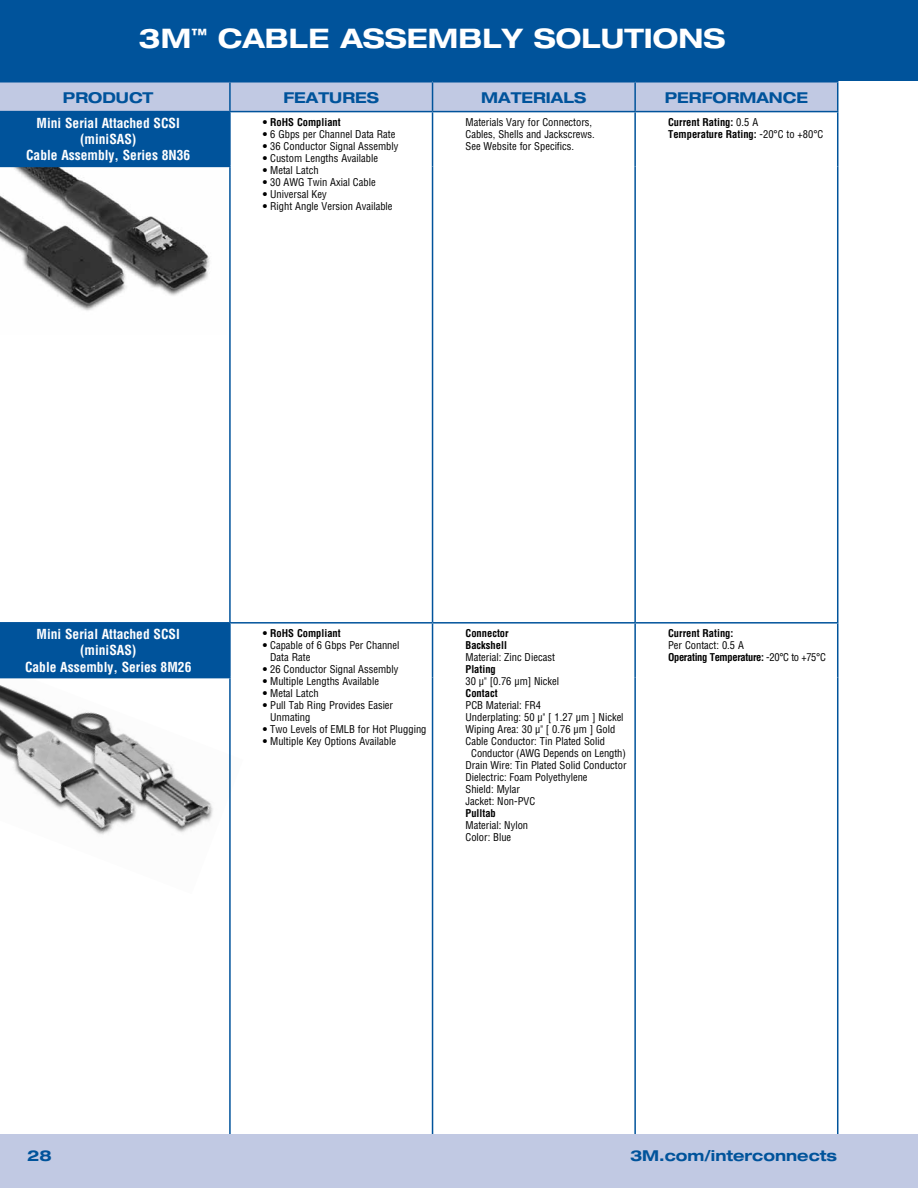
<style>
.page{position:relative;width:918px;height:1188px;background:#fff}
.page>*{position:absolute;margin:0;border:0;box-sizing:border-box;transform-origin:0 0}
.t1{font:700 expanded 27px "Helvetica Neue";color:#fff}
.t2{font:700 expanded 15px "Helvetica Neue";color:#00539b}
.t3{font:700 condensed 13.5px/16.2px "Helvetica";color:#fff;text-align:center}
.t4{font:condensed 10.5px/12px "Helvetica";color:#000}
.t5{font:700 condensed 10.5px/12px "Helvetica";color:#000}
.s1{font-weight:400}
.s2{font-weight:700}
</style>
<div class="page">
<div style="left:0;top:1134px;width:918px;height:54px;background:#c1c9e3"></div>
<div style="left:0;top:0;width:918px;height:81px;background:#00539b"></div>
<img style="left:0;top:167px;width:226px;height:144px">
<img style="left:0;top:678px;width:229px;height:157px">
<div style="left:0;top:112px;width:230px;height:54px;background:#00539b"></div>
<div style="left:0;top:623px;width:230px;height:55px;background:#00539b"></div>
<hr style="left:0;top:81px;width:230px;height:1px;background:#00539b">
<hr style="left:230px;top:81px;width:203px;height:1px;background:#00539b">
<hr style="left:433px;top:81px;width:202px;height:1px;background:#00539b">
<hr style="left:635px;top:81px;width:203px;height:1px;background:#00539b">
<svg style="left:0;top:82px;width:838px;height:29px;background:#bbc5e0"></svg>
<hr style="left:0;top:111px;width:230px;height:1px;background:#00539b">
<hr style="left:229px;top:112px;width:2px;height:54px;background:#00539b">
<hr style="left:230px;top:111px;width:203px;height:1px;background:#00539b">
<hr style="left:432px;top:112px;width:1px;height:54px;background:#00539b">
<hr style="left:432px;top:166px;width:1px;height:456px;background:#00539b">
<hr style="left:433px;top:111px;width:202px;height:1px;background:#00539b">
<hr style="left:634px;top:112px;width:2px;height:54px;background:#00539b">
<hr style="left:634px;top:166px;width:2px;height:456px;background:#00539b">
<hr style="left:635px;top:111px;width:203px;height:1px;background:#00539b">
<hr style="left:837px;top:112px;width:1px;height:54px;background:#00539b">
<hr style="left:837px;top:166px;width:1px;height:456px;background:#00539b">
<hr style="left:0;top:166px;width:231px;height:1px;background:#00539b">
<hr style="left:229px;top:167px;width:2px;height:455px;background:#00539b">
<hr style="left:0;top:622px;width:230px;height:2px;background:#00539b">
<hr style="left:229px;top:624px;width:2px;height:53px;background:#00539b">
<hr style="left:230px;top:622px;width:203px;height:2px;background:#00539b">
<hr style="left:432px;top:624px;width:1px;height:54px;background:#00539b">
<hr style="left:432px;top:678px;width:1px;height:456px;background:#00539b">
<hr style="left:433px;top:622px;width:202px;height:2px;background:#00539b">
<hr style="left:634px;top:624px;width:2px;height:54px;background:#00539b">
<hr style="left:634px;top:678px;width:2px;height:456px;background:#00539b">
<hr style="left:635px;top:622px;width:203px;height:2px;background:#00539b">
<hr style="left:837px;top:624px;width:1px;height:54px;background:#00539b">
<hr style="left:837px;top:678px;width:1px;height:456px;background:#00539b">
<hr style="left:0;top:677px;width:231px;height:1px;background:#00539b">
<hr style="left:229px;top:678px;width:2px;height:456px;background:#00539b">
<h1 class="t1" style="left:139px;top:22px;width:585px">3M <sup>™</sup> CABLE ASSEMBLY SOLUTIONS</h1>
<h2 class="t2" style="left:63px;top:88px;width:92px">PRODUCT</h2>
<h2 class="t2" style="left:283px;top:88px;width:95px">FEATURES</h2>
<h2 class="t2" style="left:481px;top:88px;width:105px">MATERIALS</h2>
<h2 class="t2" style="left:665px;top:88px;width:145px">PERFORMANCE</h2>
<p class="t3" style="left:26px;top:115px;width:166px">Mini Serial Attached SCSI (miniSAS)<br>Cable Assembly, Series 8N36</p>
<p class="t5" style="left:263px;top:116px;width:79px">• RoHS Compliant</p>
<p class="t4" style="left:466px;top:116px;width:131px">Materials Vary for Connectors,<br>Cables, Shells and Jackscrews.<br>See Website for Specifics.</p>
<p class="t5" style="left:668px;top:116px;width:157px">Current Rating: <span class="s1">0.5 A<br></span>Temperature Rating: <span class="s1">-20°C to +80°C</span></p>
<p class="t4" style="left:263px;top:128px;width:134px"><span class="s2">•</span> 6 Gbps per Channel Data Rate</p>
<p class="t4" style="left:263px;top:140px;width:137px"><span class="s2">•</span> 36 Conductor Signal Assembly</p>
<p class="t4" style="left:263px;top:152px;width:117px"><span class="s2">•</span> Custom Lengths Available</p>
<p class="t4" style="left:263px;top:164px;width:57px"><span class="s2">•</span> Metal Latch</p>
<p class="t4" style="left:263px;top:176px;width:114px"><span class="s2">•</span> 30 AWG Twin Axial Cable</p>
<p class="t4" style="left:263px;top:188px;width:65px"><span class="s2">•</span> Universal Key</p>
<p class="t4" style="left:263px;top:200px;width:131px"><span class="s2">•</span> Right Angle Version Available</p>
<p class="t3" style="left:25px;top:626px;width:168px">Mini Serial Attached SCSI (miniSAS)<br>Cable Assembly, Series 8M26</p>
<p class="t5" style="left:263px;top:627px;width:79px">• RoHS Compliant</p>
<p class="t4" style="left:270px;top:639px;width:131px;text-indent:-7px"><span class="s2">•</span> Capable of 6 Gbps Per Channel<br>Data Rate</p>
<p class="t4" style="left:263px;top:663px;width:137px"><span class="s2">•</span> 26 Conductor Signal Assembly</p>
<p class="t4" style="left:263px;top:675px;width:118px"><span class="s2">•</span> Multiple Lengths Available</p>
<p class="t4" style="left:263px;top:687px;width:57px"><span class="s2">•</span> Metal Latch</p>
<p class="t4" style="left:270px;top:699px;width:124px;text-indent:-7px"><span class="s2">•</span> Pull Tab Ring Provides Easier<br>Unmating</p>
<p class="t4" style="left:263px;top:723px;width:165px"><span class="s2">•</span> Two Levels of EMLB for Hot Plugging</p>
<p class="t4" style="left:263px;top:735px;width:135px"><span class="s2">•</span> Multiple Key Options Available</p>
<p class="t5" style="left:466px;top:627px;width:45px">Connector<br>Backshell</p>
<p class="t4" style="left:466px;top:651px;width:91px">Material: Zinc Diecast</p>
<p class="t5" style="left:466px;top:663px;width:32px">Plating</p>
<p class="t4" style="left:466px;top:676px;width:95px">30 μ" [0.76 μm] Nickel</p>
<p class="t5" style="left:466px;top:687px;width:34px">Contact</p>
<p class="t4" style="left:466px;top:700px;width:77px">PCB Material: FR4</p>
<p class="t4" style="left:466px;top:712px;width:160px">Underplating: 50 μ" [ 1.27 μm ] Nickel</p>
<p class="t4" style="left:466px;top:724px;width:151px">Wiping Area: 30 μ" [ 0.76 μm ] Gold</p>
<p class="t4" style="left:466px;top:736px;width:141px">Cable Conductor: Tin Plated Solid</p>
<p class="t4" style="left:471px;top:748px;width:156px">Conductor (AWG Depends on Length)</p>
<p class="t4" style="left:466px;top:760px;width:163px">Drain Wire: Tin Plated Solid Conductor</p>
<p class="t4" style="left:466px;top:772px;width:124px">Dielectric: Foam Polyethylene</p>
<p class="t4" style="left:466px;top:784px;width:56px">Shield: Mylar</p>
<p class="t4" style="left:466px;top:796px;width:71px">Jacket: Non-PVC</p>
<p class="t5" style="left:466px;top:808px;width:32px">Pulltab</p>
<p class="t4" style="left:466px;top:820px;width:64px">Material: Nylon<br>Color: Blue</p>
<p class="t5" style="left:668px;top:628px;width:67px">Current Rating:</p>
<p class="t4" style="left:668px;top:640px;width:159px">Per Contact: 0.5 A<br><span class="s2">Operating Temperature:</span> -20°C to +75°C</p>
<h2 class="t2" style="left:27px;top:1146px;width:26px">28</h2>
<h2 class="t2" style="left:630px;top:1146px;width:208px">3M.COM/INTERCONNECTS</h2>
</div>
